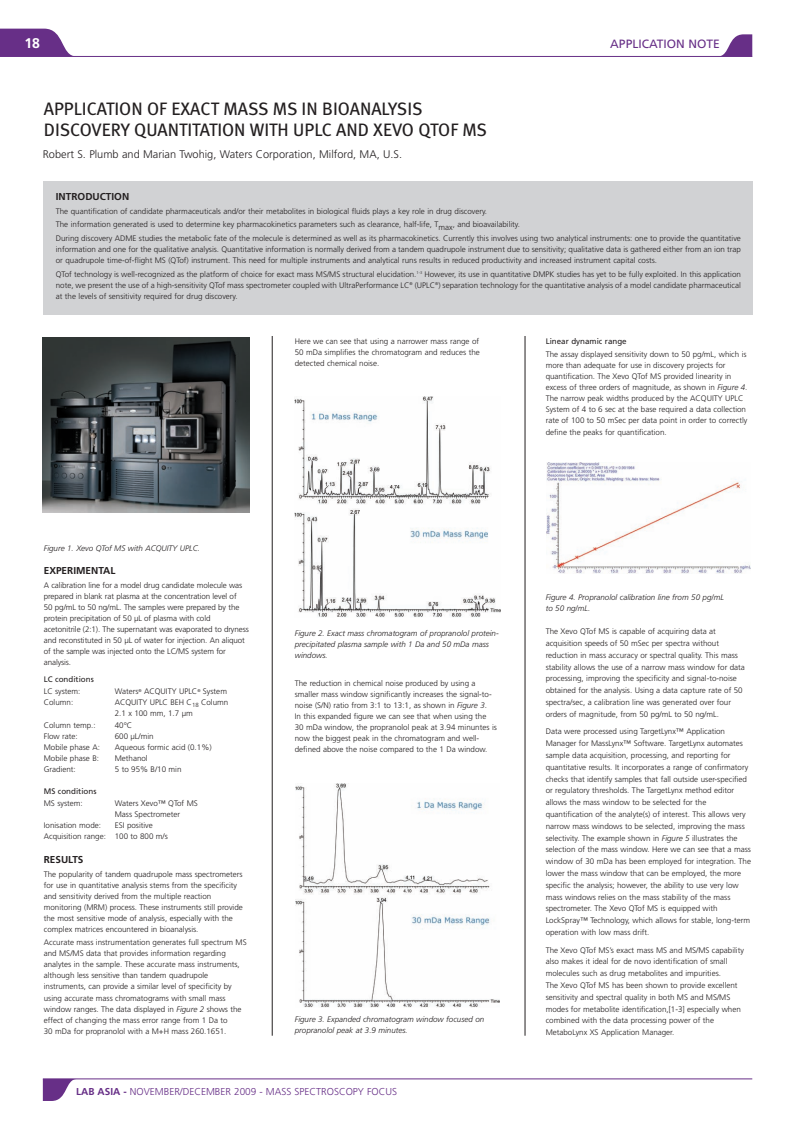
<style>
.page{position:relative;width:794px;height:1135px;background:#fff}
.page>*{position:absolute;margin:0;border:0;box-sizing:border-box;transform-origin:0 0}
.t1{font:18px/21.6px "Meta";color:#231f20}
.t2{font:700 14px "Frutiger";color:#fff}
.t3{font:12px "Frutiger";color:#672f87}
.t4{font:300 11px "Frutiger";color:#231f20}
.t5{font:300 10px "Frutiger";color:#672f87}
.t6{font:700 10px "Frutiger";color:#231f20}
.t7{font:300 8px/11px "Frutiger";color:#231f20}
.t8{font:italic 300 8px/11px "Frutiger";color:#231f20}
.t9{font:8px/12.4px "Frutiger";color:#231f20}
.s1{font-weight:300}
.s2{font-style:italic}
.s3{font-weight:700}
.s4{font-weight:400}
</style>
<div class="page">
<div style="left:43px;top:181px;width:708px;height:133px;background:#d1d2d4"></div>
<svg style="left:0;top:29px;width:74px;height:27px"></svg>
<hr style="left:0;top:56px;width:751px;height:1px;background:#672f87">
<hr style="left:43px;top:1078px;width:708px;height:1px;background:#672f87">
<svg style="left:720px;top:34px;width:31px;height:22px"></svg>
<svg style="left:43px;top:1078px;width:34px;height:22px"></svg>
<hr style="left:272px;top:336px;width:1px;height:699px;background:#231f20">
<hr style="left:524px;top:336px;width:1px;height:699px;background:#231f20">
<img style="left:295px;top:397px;width:205px;height:220px">
<img style="left:43px;top:337px;width:206px;height:175px">
<img style="left:295px;top:783px;width:204px;height:224px">
<img style="left:546px;top:462px;width:204px;height:111px">
<p class="t2" style="left:24px;top:37px;width:17px">18</p>
<p class="t1" style="left:44px;top:99px;width:444px">APPLICATION OF EXACT MASS MS IN BIOANALYSIS<br>DISCOVERY QUANTITATION WITH UPLC AND XEVO QTOF MS</p>
<p class="t3" style="left:610px;top:39px;width:111px">APPLICATION NOTE</p>
<p class="t4" style="left:43px;top:150px;width:360px">Robert S. Plumb and Marian Twohig, Waters Corporation, Milford, MA, U.S.</p>
<p class="t6" style="left:56px;top:192px;width:75px">INTRODUCTION</p>
<p class="t7" style="left:56px;top:204px;width:686px;line-height:13.8px">The quantification of candidate pharmaceuticals and/or their metabolites in biological fluids plays a key role in drug discovery.<br>The information generated is used to determine key pharmacokinetics parameters such as clearance, half-life, Tmax, and bioavailability.<br>During discovery ADME studies the metabolic fate of the molecule is determined as well as its pharmacokinetics. Currently this involves using two analytical instruments: one to provide the quantitative</p>
<p class="t7" style="left:56px;top:244px;width:686px">information and one for the qualitative analysis. Quantitative information is normally derived from a tandem quadrupole instrument due to sensitivity; qualitative data is gathered either from an ion trap or quadrupole time-of-flight MS (QTof) instrument. This need for multiple instruments and analytical runs results in reduced productivity and increased instrument capital costs.</p>
<p class="t7" style="left:56px;top:269px;width:686px;text-align:justify">QTof technology is well-recognized as the platform of choice for exact mass MS/MS structural elucidation.<sup>1-3</sup> However, its use in quantitative DMPK studies has yet to be fully exploited. In this application note, we present the use of a high-sensitivity QTof mass spectrometer coupled with UltraPerformance LC<sup>®</sup> (UPLC<sup>®</sup>) separation technology for the quantitative analysis of a model candidate pharmaceutical at the levels of sensitivity required for drug discovery.</p>
<p class="t7" style="left:294px;top:336px;width:186px;text-align:justify">Here we can see that using a narrower mass range of 50 mDa simplifies the chromatogram and reduces the detected chemical noise.</p>
<p class="t8" style="left:44px;top:543px;width:157px">Figure 1. Xevo QTof MS with ACQUITY UPLC.</p>
<p class="t6" style="left:44px;top:566px;width:73px">EXPERIMENTAL</p>
<p class="t7" style="left:44px;top:580px;width:206px">A calibration line for a model drug candidate molecule was prepared in blank rat plasma at the concentration level of<br>50 pg/mL to 50 ng/mL. The samples were prepared by the protein precipitation of 50 µL of plasma with cold acetonitrile (2:1). The supernatant was evaporated to dryness and reconstituted in 50 µL of water for injection. An aliquot of the sample was injected onto the LC/MS system for analysis.</p>
<p class="t9" style="left:44px;top:673px;width:51px">LC conditions<br><span class="s1">LC system:</span></p>
<p class="t7" style="left:115px;top:686px;width:114px">Waters<sup>®</sup> ACQUITY UPLC<sup>®</sup> System</p>
<p class="t7" style="left:44px;top:697px;width:31px">Column:</p>
<p class="t7" style="left:115px;top:697px;width:115px">ACQUITY UPLC BEH C<sub>18</sub> Column<br>2.1 x 100 mm, 1.7 µm</p>
<p class="t7" style="left:44px;top:719px;width:53px">Column temp.:</p>
<p class="t7" style="left:115px;top:719px;width:19px">40°C</p>
<p class="t7" style="left:44px;top:730px;width:35px">Flow rate:</p>
<p class="t7" style="left:115px;top:730px;width:40px">600 µL/min</p>
<p class="t7" style="left:44px;top:741px;width:58px">Mobile phase A:</p>
<p class="t7" style="left:115px;top:741px;width:98px">Aqueous formic acid (0.1%)</p>
<p class="t7" style="left:44px;top:752px;width:57px">Mobile phase B:</p>
<p class="t7" style="left:115px;top:752px;width:34px">Methanol</p>
<p class="t7" style="left:44px;top:763px;width:33px">Gradient:</p>
<p class="t7" style="left:115px;top:763px;width:68px">5 to 95% B/10 min</p>
<p class="t9" style="left:44px;top:785px;width:54px">MS conditions<br><span class="s1">MS system:</span></p>
<p class="t7" style="left:115px;top:798px;width:84px">Waters Xevo™ QTof MS<br>Mass Spectrometer</p>
<p class="t7" style="left:44px;top:820px;width:59px">Ionisation mode:</p>
<p class="t7" style="left:44px;top:820px;width:125px;text-indent:71px">ESI positive<br>Acquisition range: 100 to 800 m/s</p>
<p class="t6" style="left:44px;top:854px;width:41px">RESULTS</p>
<p class="t7" style="left:44px;top:868px;width:200px">The popularity of tandem quadrupole mass spectrometers for use in quantitative analysis stems from the specificity and sensitivity derived from the multiple reaction monitoring (MRM) process. These instruments still provide the most sensitive mode of analysis, especially with the complex matrices encountered in bioanalysis.</p>
<p class="t7" style="left:44px;top:937px;width:204px">Accurate mass instrumentation generates full spectrum MS and MS/MS data that provides information regarding analytes in the sample. These accurate mass instruments, although less sensitive than tandem quadrupole instruments, can provide a similar level of specificity by using accurate mass chromatograms with small mass window ranges. The data displayed in <span class="s2">Figure 2</span> shows the effect of changing the mass error range from 1 Da to<br>30 mDa for propranolol with a M+H mass 260.1651.</p>
<p class="t8" style="left:294px;top:627px;width:205px">Figure 2. Exact mass chromatogram of propranolol protein&shy;precipitated plasma sample with 1 Da and 50 mDa mass windows.</p>
<p class="t7" style="left:294px;top:677px;width:203px">The reduction in chemical noise produced by using a smaller mass window significantly increases the signal-to&shy;noise (S/N) ratio from 3:1 to 13:1, as shown in <span class="s2">Figure 3</span>.<br>In this expanded figure we can see that when using the 30 mDa window, the propranolol peak at 3.94 minuntes is now the biggest peak in the chromatogram and well&shy;defined above the noise compared to the 1 Da window.</p>
<p class="t8" style="left:294px;top:1013px;width:191px">Figure 3. Expanded chromatogram window focused on propranolol peak at 3.9 minutes.</p>
<p class="t5" style="left:76px;top:1086px;width:322px"><span class="s3">LAB ASIA -</span> NOVEMBER/DECEMBER 2009 - MASS SPECTROSCOPY FOCUS</p>
<p class="t7" style="left:545px;top:334px;width:202px;line-height:13.8px"><span class="s4">Linear dynamic range<br></span>The assay displayed sensitivity down to 50 pg/mL, which is</p>
<p class="t7" style="left:545px;top:360px;width:203px">more than adequate for use in discovery projects for quantification. The Xevo QTof MS provided linearity in excess of three orders of magnitude, as shown in <span class="s2">Figure 4</span>.<br>The narrow peak widths produced by the ACQUITY UPLC System of 4 to 6 sec at the base required a data collection rate of 100 to 50 mSec per data point in order to correctly define the peaks for quantification.</p>
<p class="t8" style="left:545px;top:592px;width:179px">Figure 4. Propranolol calibration line from 50 pg/mL to 50 ng/mL.</p>
<p class="t7" style="left:545px;top:626px;width:200px;line-height:11.8px">The Xevo QTof MS is capable of acquiring data at acquisition speeds of 50 mSec per spectra without reduction in mass accuracy or spectral quality. This mass stability allows the use of a narrow mass window for data processing, improving the specificity and signal-to-noise obtained for the analysis. Using a data capture rate of 50 spectra/sec, a calibration line was generated over four orders of magnitude, from 50 pg/mL to 50 ng/mL.</p>
<p class="t7" style="left:545px;top:726px;width:207px;line-height:11.8px">Data were processed using TargetLynx™ Application Manager for MassLynx™ Software. TargetLynx automates sample data acquisition, processing, and reporting for quantitative results. It incorporates a range of confirmatory checks that identify samples that fall outside user-specified or regulatory thresholds. The TargetLynx method editor allows the mass window to be selected for the quantification of the analyte(s) of interest. This allows very narrow mass windows to be selected, improving the mass selectivity. The example shown in <span class="s2">Figure 5</span> illustrates the selection of the mass window. Here we can see that a mass window of 30 mDa has been employed for integration. The lower the mass window that can be employed, the more specific the analysis; however, the ability to use very low mass windows relies on the mass stability of the mass spectrometer. The Xevo QTof MS is equipped with LockSpray™ Technology, which allows for stable, long-term operation with low mass drift.</p>
<p class="t7" style="left:545px;top:944px;width:199px;line-height:11.8px">The Xevo QTof MS’s exact mass MS and MS/MS capability also makes it ideal for de novo identification of small molecules such as drug metabolites and impurities.<br>The Xevo QTof MS has been shown to provide excellent sensitivity and spectral quality in both MS and MS/MS modes for metabolite identification,[1-3] especially when combined with the data processing power of the MetaboLynx XS Application Manager.</p>
</div>
